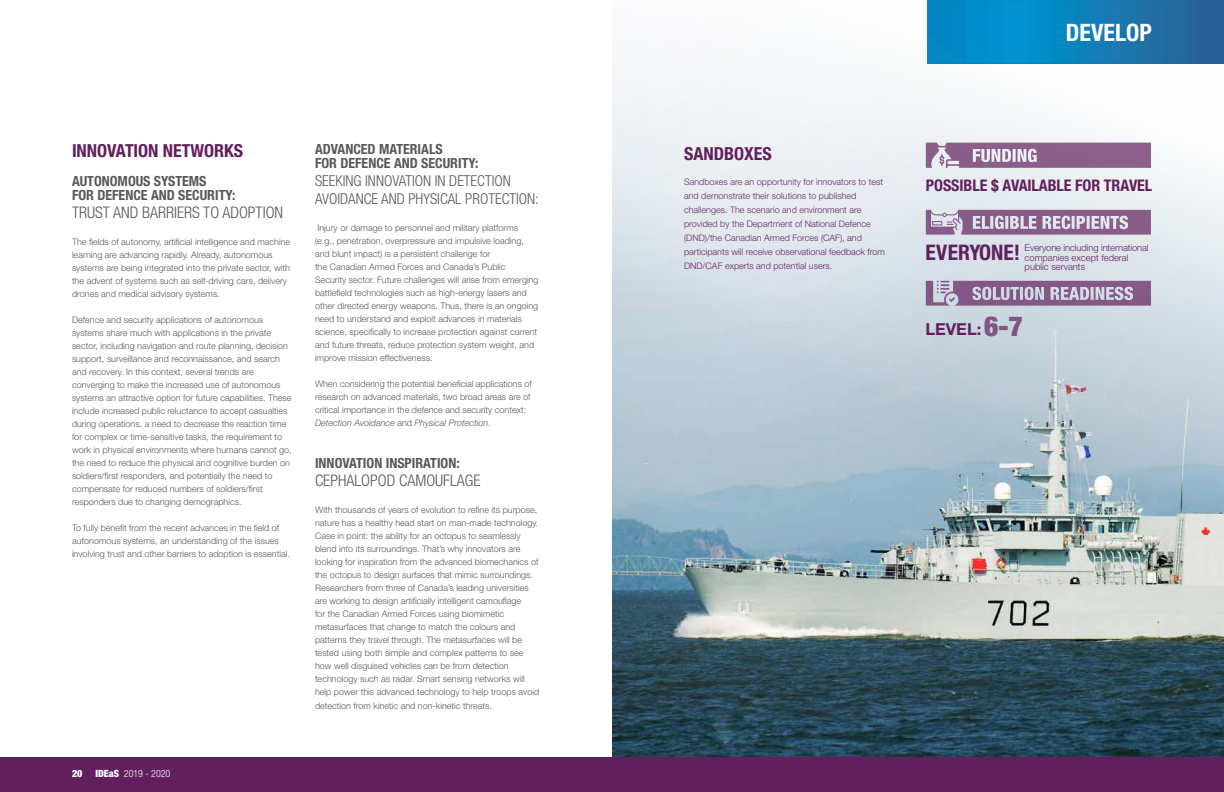
<style>
.page{position:relative;width:1224px;height:792px;background:#fff}
.page>*{position:absolute;margin:0;border:0;box-sizing:border-box;transform-origin:0 0}
.t1{font:700 condensed 24px "Helvetica Neue LT Std";color:#fff}
.t2{font:700 condensed 21.5px "Helvetica Neue LT Std";color:#621f5d}
.t3{font:700 condensed 18px "Helvetica Neue LT Std";color:#621f5d}
.t4{font:700 16.5px "Helvetica Neue LT Std";color:#621f5d}
.t5{font:300 condensed 16px "Helvetica Neue LT Std";color:#59595c}
.t6{font:700 condensed 16px "Helvetica Neue LT Std";letter-spacing:-.005em;color:#621f5d}
.t7{font:300 condensed 15px/18px "Helvetica Neue LT Std";color:#59595c}
.t8{font:700 condensed 14px/14px "Helvetica Neue LT Std";color:#59595c}
.t9{font:300 condensed 10px "Helvetica Neue LT Std";color:#fff}
.t10{font:900 condensed 10px "Helvetica Neue LT Std";color:#fff}
.t11{font:300 9.4px/9.4px "Helvetica Neue LT Std";color:#621f5d}
.t12{font:300 9px/13px "Helvetica Neue LT Std";color:#59595c}
.t13{font:300 9px/14px "Helvetica Neue LT Std";color:#621f5d}
.s1{font-style:italic}
.s2{font-weight:900}
.s3{font-weight:900;font-stretch:condensed;font-size:27.6px}
</style>
<div class="page">
<img style="left:612px;top:137px;width:612px;height:620px">
<svg style="left:1073px;top:1px;width:151px;height:63px;background:#1d6fa7"></svg>
<svg style="left:1073px;top:0;width:151px;height:1px"></svg>
<div style="left:487px;top:0;width:586px;height:471px;background:#fff;opacity:.75"></div>
<div style="left:502px;top:0;width:452px;height:357px;background:#fff;opacity:.75"></div>
<div style="left:0;top:757px;width:1224px;height:35px;background:#621f5d"></div>
<svg style="left:926px;top:143px;width:225px;height:25px;background:#9a759a"></svg>
<svg style="left:926px;top:210px;width:225px;height:25px;background:#a285a6"></svg>
<svg style="left:926px;top:281px;width:225px;height:25px;background:#9a7fa1"></svg>
<h3 class="t3" style="left:72px;top:140px;width:173px">INNOVATION NETWORKS</h3>
<h3 class="t8" style="left:72px;top:174px;width:165px">AUTONOMOUS SYSTEMS<br>FOR DEFENCE AND SECURITY:</h3>
<h3 class="t5" style="left:72px;top:203px;width:213px">TRUST AND BARRIERS TO ADOPTION</h3>
<p class="t12" style="left:72px;top:235px;width:220px">The fields of autonomy, artificial intelligence and machine learning are advancing rapidly. Already, autonomous systems are being integrated into the private sector, with the advent of systems such as self-driving cars, delivery drones and medical advisory systems.</p>
<p class="t12" style="left:72px;top:313px;width:221px">Defence and security applications of autonomous systems share much with applications in the private sector, including navigation and route planning, decision support, surveillance and reconnaissance, and search and recovery. In this context, several trends are converging to make the increased use of autonomous systems an attractive option for future capabilities. These include increased public reluctance to accept casualties during operations, a need to decrease the reaction time for complex or time-sensitive tasks, the requirement to work in physical environments where humans cannot go, the need to reduce the physical and cognitive burden on soldiers/first responders, and potentially the need to compensate for reduced numbers of soldiers/first responders due to changing demographics.</p>
<p class="t12" style="left:72px;top:521px;width:219px">To fully benefit from the recent advances in the field of autonomous systems, an understanding of the issues involving trust and other barriers to adoption is essential.</p>
<h3 class="t8" style="left:315px;top:142px;width:165px">ADVANCED MATERIALS<br>FOR DEFENCE AND SECURITY:</h3>
<h3 class="t7" style="left:315px;top:172px;width:225px">SEEKING INNOVATION IN DETECTION<br>AVOIDANCE AND PHYSICAL PROTECTION:</h3>
<p class="t12" style="left:315px;top:221px;width:225px">Injury or damage to personnel and military platforms<br>(e.g., penetration, overpressure and impulsive loading, and blunt impact) is a persistent challenge for<br>the Canadian Armed Forces and Canada’s Public Security sector. Future challenges will arise from emerging battlefield technologies such as high-energy lasers and other directed energy weapons. Thus, there is an ongoing need to understand and exploit advances in materials science, specifically to increase protection against current and future threats, reduce protection system weight, and improve mission effectiveness.</p>
<p class="t12" style="left:315px;top:377px;width:218px">When considering the potential beneficial applications of research on advanced materials, two broad areas are of critical importance in the defence and security context:<br><span class="s1">Detection Avoidance</span> and <span class="s1">Physical Protection.</span></p>
<h3 class="t8" style="left:315px;top:456px;width:146px">INNOVATION INSPIRATION:</h3>
<h3 class="t5" style="left:315px;top:471px;width:167px">CEPHALOPOD CAMOUFLAGE</h3>
<p class="t12" style="left:315px;top:503px;width:226px">With thousands of years of evolution to refine its purpose, nature has a healthy head start on man-made technology.<br>Case in point: the ability for an octopus to seamlessly blend into its surroundings. That’s why innovators are looking for inspiration from the advanced biomechanics of the octopus to design surfaces that mimic surroundings.<br>Researchers from three of Canada’s leading universities are working to design artificially intelligent camouflage<br>for the Canadian Armed Forces using biomimetic metasurfaces that change to match the colours and patterns they travel through. The metasurfaces will be tested using both simple and complex patterns to see how well disguised vehicles can be from detection technology such as radar. Smart sensing networks will help power this advanced technology to help troops avoid</p>
<p class="t12" style="left:315px;top:699px;width:179px">detection from kinetic and non-kinetic threats.</p>
<p class="t10" style="left:72px;top:767px;width:12px">20</p>
<p class="t9" style="left:95px;top:768px;width:77px"><span class="s2">IDEaS</span> 2019 - 2020</p>
<h3 class="t3" style="left:684px;top:143px;width:89px">SANDBOXES</h3>
<p class="t13" style="left:684px;top:175px;width:203px">Sandboxes are an opportunity for innovators to test and demonstrate their solutions to published challenges. The scenario and environment are provided by the Department of National Defence (DND)/the Canadian Armed Forces (CAF), and participants will receive observational feedback from DND/CAF experts and potential users.</p>
<h1 class="t1" style="left:1066px;top:18px;width:88px">DEVELOP</h1>
<h3 class="t6" style="left:926px;top:176px;width:228px">POSSIBLE $ AVAILABLE FOR TRAVEL</h3>
<h2 class="t2" style="left:926px;top:239px;width:96px">EVERYONE!</h2>
<p class="t11" style="left:1025px;top:243px;width:126px">Everyone including international companies except federal public servants</p>
<h3 class="t4" style="left:925px;top:319px;width:99px">LEVEL: <span class="s3">6-7</span></h3>
</div>
